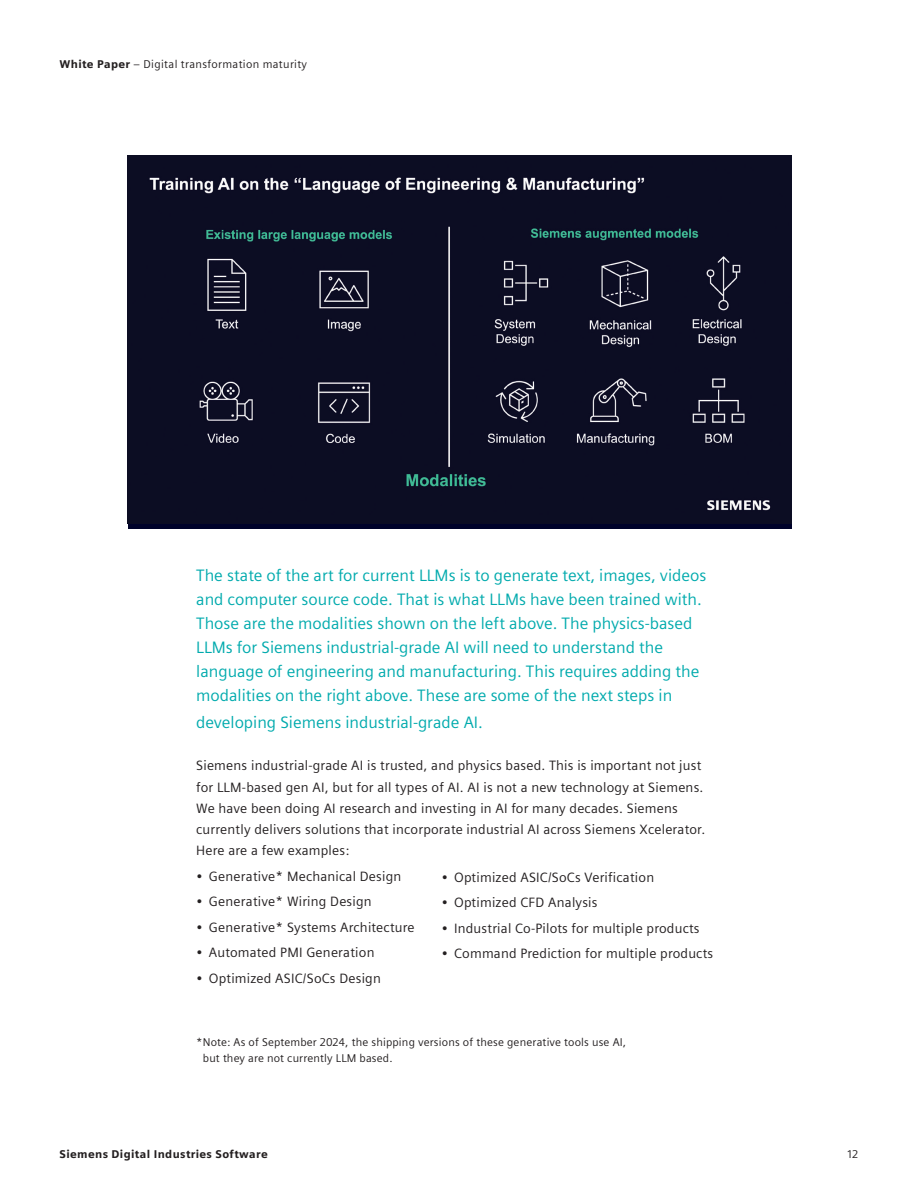
<style>
.page{position:relative;width:918px;height:1188px;background:#fff}
.page>*{position:absolute;margin:0;border:0;box-sizing:border-box;transform-origin:0 0}
.Intro_13pt{font:16.5px/24px "Siemens Sans";color:#00aaad}
.Body_Copy_9pt_5mm_preceding_Bullet{font:13.5px/21.3px "Siemens Sans";letter-spacing:.015em;color:#231f20}
.Captions_7_5pt{font:11.25px/15.9px "Siemens Sans";letter-spacing:.015em;color:#231f20}
.t1{font:900 11.25px "Siemens Sans";letter-spacing:.03em;color:#231f20}
.s1{font-weight:900}
</style>
<div class="page">
<img style="left:128px;top:155px;width:663px;height:368px">
<p class="Captions_7_5pt" style="left:60px;top:55px;width:249px"><span class="s1">White Paper</span> – Digital transformation maturity</p>
<p class="Intro_13pt" style="left:196px;top:562px;width:512px">The state of the art for current LLMs is to generate text, images, videos and computer source code. That is what LLMs have been trained with.<br>Those are the modalities shown on the left above. The physics-based LLMs for Siemens industrial-grade AI will need to understand the language of engineering and manufacturing. This requires adding the modalities on the right above. These are some of the next steps in</p>
<p class="Intro_13pt" style="left:196px;top:709px;width:288px">developing Siemens industrial-grade AI.</p>
<p class="Body_Copy_9pt_5mm_preceding_Bullet" style="left:196px;top:754px;width:511px">Siemens industrial-grade AI is trusted, and physics based. This is important not just for LLM-based gen AI, but for all types of AI. AI is not a new technology at Siemens.<br>We have been doing AI research and investing in AI for many decades. Siemens currently delivers solutions that incorporate industrial AI across Siemens Xcelerator.<br>Here are a few examples:</p>
<p class="Body_Copy_9pt_5mm_preceding_Bullet" style="left:196px;top:865px;width:207px">• Generative* Mechanical Design</p>
<p class="Body_Copy_9pt_5mm_preceding_Bullet" style="left:196px;top:890px;width:177px">• Generative* Wiring Design</p>
<p class="Body_Copy_9pt_5mm_preceding_Bullet" style="left:196px;top:916px;width:220px">• Generative* Systems Architecture</p>
<p class="Body_Copy_9pt_5mm_preceding_Bullet" style="left:196px;top:941px;width:180px">• Automated PMI Generation</p>
<p class="Body_Copy_9pt_5mm_preceding_Bullet" style="left:196px;top:967px;width:186px">• Optimized ASIC/SoCs Design</p>
<p class="Body_Copy_9pt_5mm_preceding_Bullet" style="left:441px;top:865px;width:214px">• Optimized ASIC/SoCs Verification</p>
<p class="Body_Copy_9pt_5mm_preceding_Bullet" style="left:441px;top:891px;width:158px">• Optimized CFD Analysis</p>
<p class="Body_Copy_9pt_5mm_preceding_Bullet" style="left:441px;top:916px;width:260px">• Industrial Co-Pilots for multiple products</p>
<p class="Body_Copy_9pt_5mm_preceding_Bullet" style="left:441px;top:942px;width:273px">• Command Prediction for multiple products</p>
<p class="Captions_7_5pt" style="left:203px;top:1033px;width:425px;text-indent:-7px">*Note: As of September 2024, the shipping versions of these generative tools use AI, but they are not currently LLM based.</p>
<p class="t1" style="left:60px;top:1145px;width:210px">Siemens Digital Industries Software</p>
<p class="Captions_7_5pt" style="left:848px;top:1146px;width:12px">12</p>
</div>
